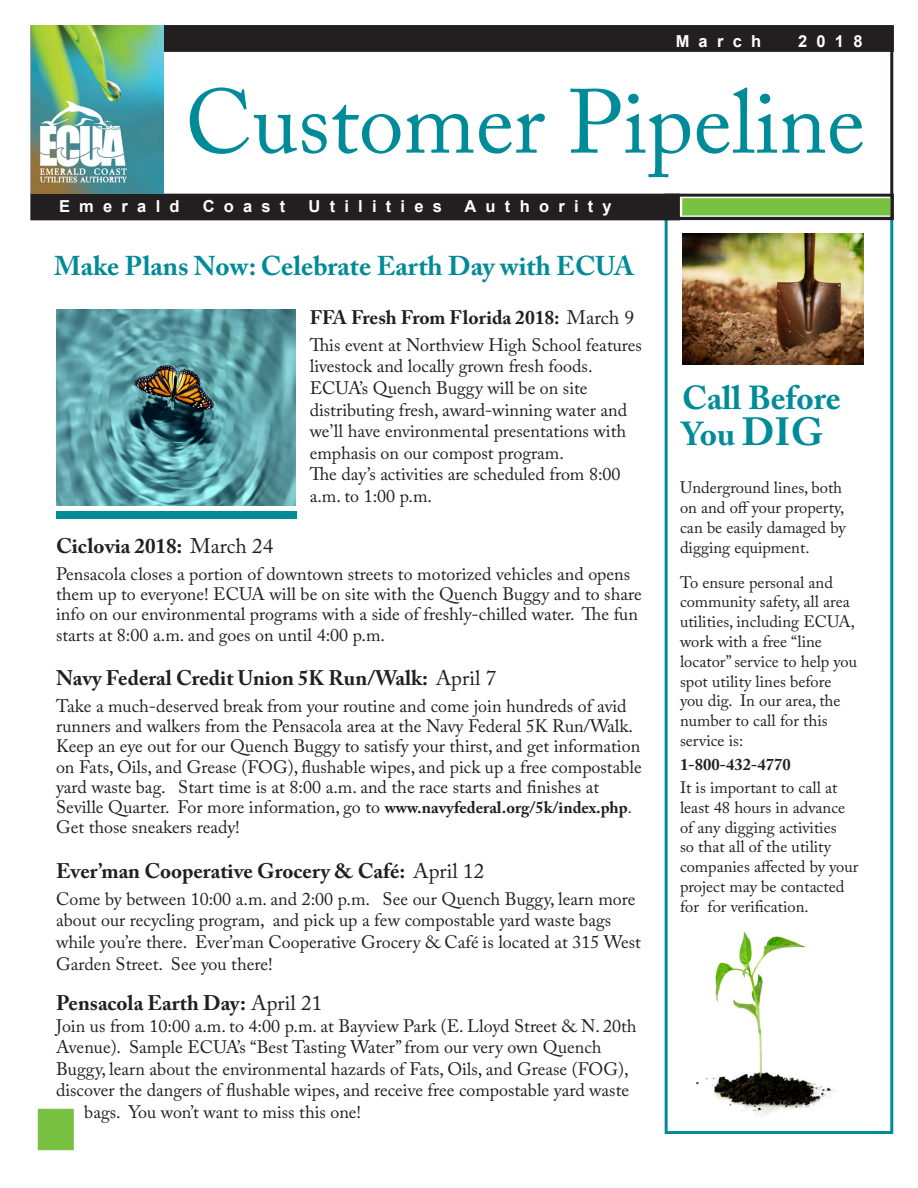
<style>
.page{position:relative;width:918px;height:1188px;background:#fff}
.page>*{position:absolute;margin:0;border:0;box-sizing:border-box;transform-origin:0 0}
.t1{font:90px "Adobe Caslon Pro";color:#008b98}
.t2{font:700 33px/36px "Adobe Caslon Pro";color:#008b98}
.t3{font:700 27px "Adobe Caslon Pro";color:#008b98}
.t4{font:700 21px "Adobe Caslon Pro";color:#231f20}
.t5{font:700 19.5px "Adobe Caslon Pro";color:#231f20}
.t6{font:18px/21.6px "Adobe Caslon Pro";color:#231f20}
.t7{font:16.5px/19.8px "Adobe Caslon Pro";color:#231f20}
.t8{font:700 16.5px "Arial";letter-spacing:.56em;color:#fff}
.t9{font:700 16.5px "Adobe Caslon Pro";color:#231f20}
.s1{font-weight:400}
.s2{font-weight:700;font-size:16.5px}
.s3{font-size:16.5px}
.s4{font-size:39px}
</style>
<div class="page">
<img style="left:696px;top:931px;width:141px;height:185px">
<div style="left:665px;top:217px;width:228px;height:917px;border:3px solid #008b98"></div>
<div style="left:32px;top:195px;width:646px;height:24px;background:#231f20"></div>
<div style="left:31px;top:194px;width:649px;height:26px;border:3px solid #231f20"></div>
<div style="left:164px;top:27px;width:728px;height:23px;background:#231f20"></div>
<div style="left:162px;top:25px;width:732px;height:27px;border:3px solid #231f20"></div>
<img style="left:31px;top:25px;width:133px;height:169px">
<div style="left:682px;top:198px;width:208px;height:17px;background:#79c142;border:2px solid #79c142"></div>
<div style="left:38px;top:1109px;width:36px;height:41px;background:#79c142"></div>
<div style="left:56px;top:511px;width:240px;height:7px;background:#008b98"></div>
<img style="left:683px;top:233px;width:181px;height:131px">
<div style="left:665px;top:194px;width:229px;height:26px;border:3px solid #231f20"></div>
<img style="left:56px;top:309px;width:239px;height:196px">
<p class="t8" style="left:676px;top:30px;width:87px">March</p>
<p class="t8" style="left:798px;top:30px;width:66px">2018</p>
<p class="t1" style="left:185px;top:69px;width:681px">Customer Pipeline</p>
<p class="t8" style="left:59px;top:196px;width:122px">Emerald</p>
<p class="t8" style="left:203px;top:196px;width:84px">Coast</p>
<p class="t8" style="left:309px;top:196px;width:135px">Utilities</p>
<p class="t8" style="left:465px;top:196px;width:149px">Authority</p>
<p class="t3" style="left:54px;top:249px;width:581px">Make Plans Now: Celebrate Earth Day with ECUA</p>
<p class="t5" style="left:310px;top:306px;width:326px">FFA Fresh From Florida 2018: <span class="s1">March 9</span></p>
<p class="t6" style="left:310px;top:334px;width:334px">This event at Northview High School features livestock and locally grown fresh foods.<br>ECUA’s Quench Buggy will be on site distributing fresh, award-winning water and we’ll have environmental presentations with emphasis on our compost program.</p>
<p class="t6" style="left:310px;top:463px;width:312px">The day’s activities are scheduled from 8:00 a.m. to 1:00 p.m.</p>
<p class="t4" style="left:56px;top:533px;width:219px">Ciclovia 2018: <span class="s1">March 24</span></p>
<p class="t6" style="left:56px;top:564px;width:587px;line-height:20.2px">Pensacola closes a portion of downtown streets to motorized vehicles and opens them up to everyone! ECUA will be on site with the Quench Buggy and to share info on our environmental programs with a side of freshly-chilled water. The fun starts at 8:00 a.m. and goes on until 4:00 p.m.</p>
<p class="t4" style="left:56px;top:665px;width:442px">Navy Federal Credit Union 5K Run/Walk: <span class="s1">April 7</span></p>
<p class="t6" style="left:56px;top:696px;width:587px;line-height:20.2px">Take a much-deserved break from your routine and come join hundreds of avid runners and walkers from the Pensacola area at the Navy Federal 5K Run/Walk.<br>Keep an eye out for our Quench Buggy to satisfy your thirst, and get information on Fats, Oils, and Grease (FOG), flushable wipes, and pick up a free compostable yard waste bag. Start time is at 8:00 a.m. and the race starts and finishes at Seville Quarter. For more information, go to <span class="s2">www.navyfederal.org/5k/index.php</span><span class="s3">.<br></span>Get those sneakers ready!</p>
<p class="t4" style="left:56px;top:858px;width:430px">Ever’man Cooperative Grocery &amp; Café: <span class="s1">April 12</span></p>
<p class="t6" style="left:56px;top:888px;width:586px">Come by between 10:00 a.m. and 2:00 p.m. See our Quench Buggy, learn more about our recycling program, and pick up a few compostable yard waste bags while you’re there. Ever’man Cooperative Grocery &amp; Café is located at 315 West Garden Street. See you there!</p>
<p class="t4" style="left:56px;top:991px;width:268px">Pensacola Earth Day: <span class="s1">April 21</span></p>
<p class="t6" style="left:56px;top:1015px;width:582px">Join us from 10:00 a.m. to 4:00 p.m. at Bayview Park (E. Lloyd Street &amp; N. 20th</p>
<p class="t6" style="left:56px;top:1036px;width:547px">Avenue). Sample ECUA’s “Best Tasting Water” from our very own Quench</p>
<p class="t6" style="left:56px;top:1058px;width:574px">Buggy, learn about the environmental hazards of Fats, Oils, and Grease (FOG),</p>
<p class="t6" style="left:56px;top:1079px;width:575px">discover the dangers of flushable wipes, and receive free compostable yard waste</p>
<p class="t6" style="left:84px;top:1101px;width:278px">bags. You won’t want to miss this one!</p>
<p class="t2" style="left:682px;top:380px;width:160px">Call Before<br>You <span class="s4">DIG</span></p>
<p class="t7" style="left:680px;top:478px;width:167px">Underground lines, both on and off your property, can be easily damaged by digging equipment.</p>
<p class="t7" style="left:680px;top:572px;width:179px">To ensure personal and community safety, all area utilities, including ECUA, work with a free “line locator” service to help you spot utility lines before you dig. In our area, the number to call for this service is:</p>
<p class="t9" style="left:680px;top:755px;width:112px">1-800-432-4770</p>
<p class="t7" style="left:680px;top:777px;width:180px">It is important to call at least 48 hours in advance of any digging activities<br>so that all of the utility companies affected by your project may be contacted for for verification.</p>
</div>
